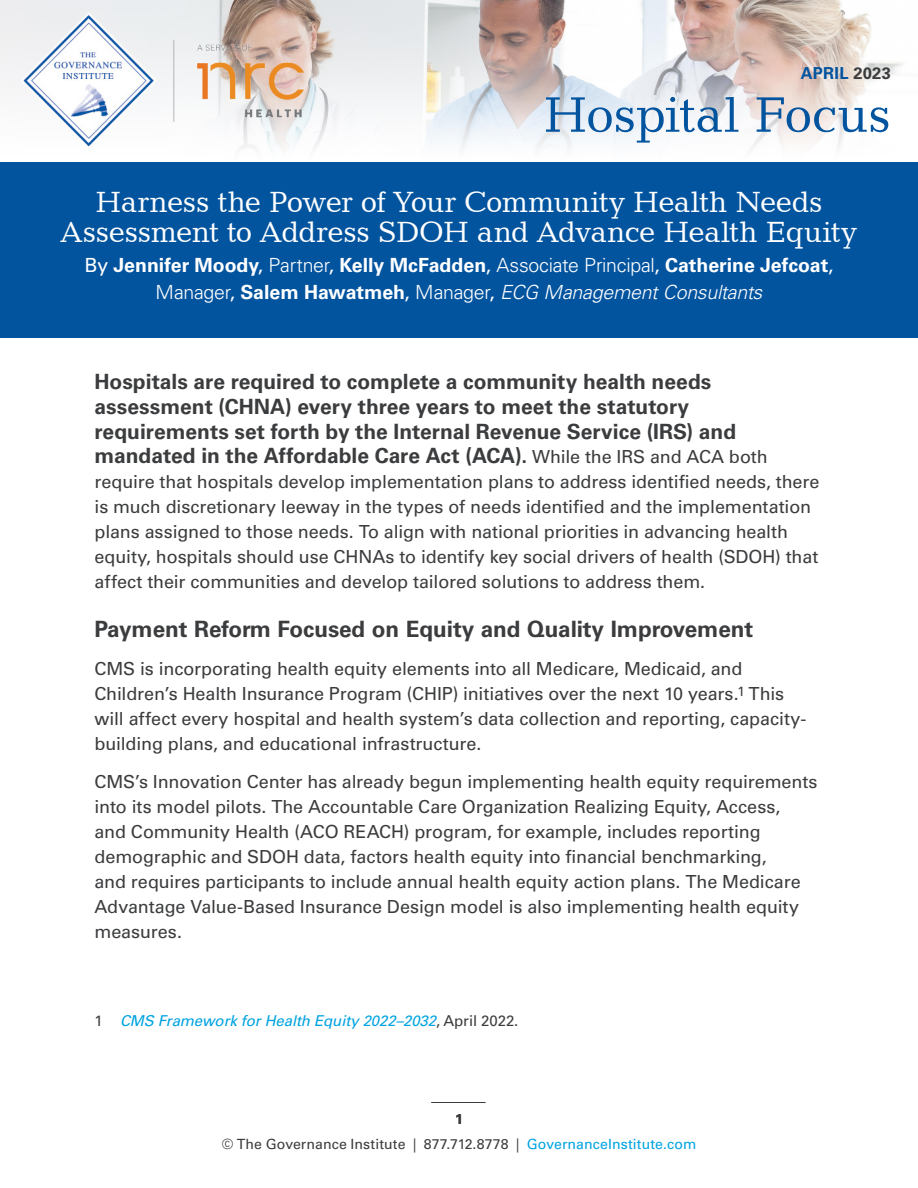
<style>
.page{position:relative;width:918px;height:1188px;background:#fff}
.page>*{position:absolute;margin:0;border:0;box-sizing:border-box;transform-origin:0 0}
.t1{font:51px "Candida BT";letter-spacing:-.01em;color:#03549f}
.t2{font:30px/30px "Candida BT";letter-spacing:-.01em;color:#fff;text-align:center}
.t3{font:700 22.5px "Univers LT Std";letter-spacing:-.005em;color:#3b3c3e}
.t4{font:700 21px/24.9px "Univers LT Std";color:#3b3c3e}
.t5{font:700 19.5px/27px "Univers LT Std";color:#fff;text-align:center}
.t6{font:18px/24.9px "Univers LT Std";letter-spacing:-.005em;color:#3b3c3e}
.t7{font:700 16.5px "Univers LT Std";letter-spacing:.02em;color:#03549f}
.t8{font:italic 15px "Univers LT Std";letter-spacing:-.005em;color:#00a3e0}
.t9{font:14.1px "Univers LT Std";letter-spacing:.005em;color:#3b3c3e}
.t10{font:700 14.1px "Univers LT Std";color:#3b3c3e}
.s1{color:#3b3c3e}
.s2{font-weight:400}
.s3{font-weight:300}
.s4{font-weight:300;font-style:italic}
.s5{font-weight:400;font-size:18px}
.s6{font-style:normal;color:#3b3c3e}
.s7{color:#00a3e0}
</style>
<div class="page">
<img style="left:0;top:0;width:903px;height:150px">
<div style="left:0;top:162px;width:918px;height:176px;background:#03549f"></div>
<hr style="left:431px;top:1102px;width:54px;height:1px;background:#3b3c3e">
<img style="left:20px;top:13px;width:284px;height:136px">
<p class="t7" style="left:801px;top:64px;width:92px">APRIL <span class="s1">2023</span></p>
<h1 class="t1" style="left:543px;top:83px;width:350px">Hospital Focus</h1>
<h2 class="t2" style="left:61px;top:186px;width:798px">Harness the Power of Your Community Health Needs<br>Assessment to Address SDOH and Advance Health Equity</h2>
<p class="t5" style="left:84px;top:252px;width:751px"><span class="s2">By</span> Jennifer Moody<span class="s2">,</span> <span class="s3">Partner</span><span class="s2">,</span> Kelly McFadden<span class="s2">,</span> <span class="s3">Associate Principal</span><span class="s2">,</span> Catherine Jefcoat<span class="s2">,<br></span><span class="s3">Manager</span><span class="s2">,</span> Salem Hawatmeh<span class="s2">,</span> <span class="s3">Manager</span><span class="s2">,</span> <span class="s4">ECG Management Consultants</span></p>
<p class="t4" style="left:94px;top:369px;width:675px">Hospitals are required to complete a community health needs assessment (CHNA) every three years to meet the statutory requirements set forth by the Internal Revenue Service (IRS) and mandated in the Affordable Care Act (ACA). <span class="s5">While the IRS and ACA both</span></p>
<p class="t6" style="left:94px;top:470px;width:727px">require that hospitals develop implementation plans to address identified needs, there is much discretionary leeway in the types of needs identified and the implementation plans assigned to those needs. To align with national priorities in advancing health equity, hospitals should use CHNAs to identify key social drivers of health (SDOH) that affect their communities and develop tailored solutions to address them.</p>
<p class="t3" style="left:94px;top:616px;width:660px">Payment Reform Focused on Equity and Quality Improvement</p>
<p class="t6" style="left:94px;top:656px;width:713px">CMS is incorporating health equity elements into all Medicare, Medicaid, and Children’s Health Insurance Program (CHIP) initiatives over the next 10 years.<sup>1</sup> This will affect every hospital and health system’s data collection and reporting, capacity&shy;building plans, and educational infrastructure.</p>
<p class="t6" style="left:95px;top:770px;width:725px">CMS’s Innovation Center has already begun implementing health equity requirements into its model pilots. The Accountable Care Organization Realizing Equity, Access,<br>and Community Health (ACO REACH) program, for example, includes reporting demographic and SDOH data, factors health equity into financial benchmarking,<br>and requires participants to include annual health equity action plans. The Medicare Advantage Value-Based Insurance Design model is also implementing health equity measures.</p>
<p class="t8" style="left:94px;top:1012px;width:425px"><span class="s6">1</span> CMS Framework for Health Equity 2022–2032<span class="s6">, April 2022.</span></p>
<p class="t10" style="left:455px;top:1111px;width:9px">1</p>
<p class="t9" style="left:222px;top:1136px;width:476px">© The Governance Institute | 877.712.8778 | <span class="s7">GovernanceInstitute.com</span></p>
</div>
